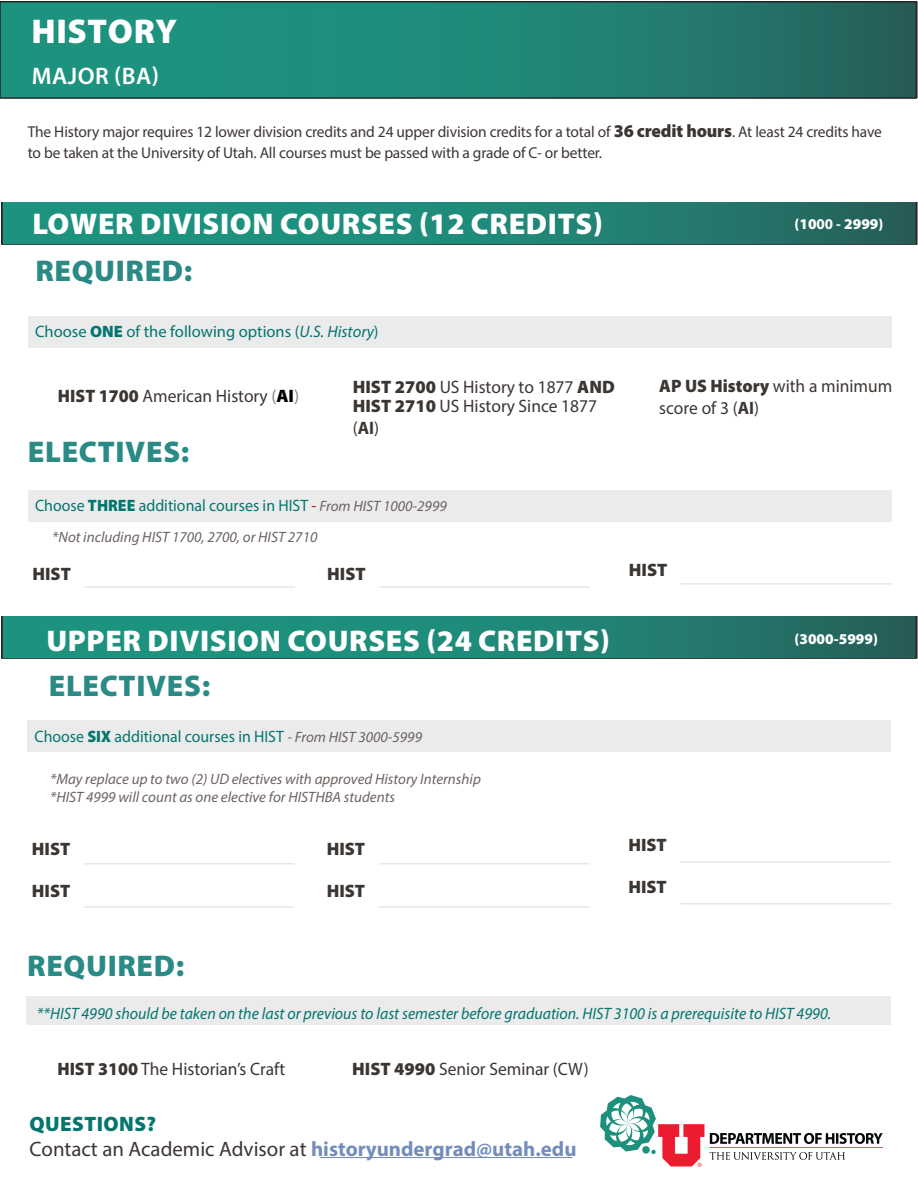
<style>
.page{position:relative;width:918px;height:1188px;background:#fff}
.page>*{position:absolute;margin:0;border:0;box-sizing:border-box;transform-origin:0 0}
.t1{font:900 34.5px "Myriad Pro";letter-spacing:.02em;color:#fff}
.t2{font:900 30px "Myriad Pro";letter-spacing:.02em;color:#fff}
.t3{font:900 30px "Myriad Pro";letter-spacing:.025em;color:#2a8a85}
.t4{font:600 24px "Myriad Pro";letter-spacing:.02em;color:#fff}
.t5{font:20.85px/25px "Myriad Pro";color:#3c3633}
.t6{font:18px/21.5px "Myriad Pro";color:#3c3633}
.t7{font:900 18px "Myriad Pro";color:#3c3633}
.t8{font:italic 16.5px "Myriad Pro";color:#04756f;scale:.96 1}
.t9{font:16.5px "Myriad Pro";color:#04756f;scale:.96 1}
.t10{font:16.5px "Myriad Pro";color:#04756f}
.t11{font:15.75px/21px "Myriad Pro";letter-spacing:-.01em;color:#3c3633}
.t12{font:italic 15px/18px "Myriad Pro";color:#6c6361}
.t13{font:900 15px "Myriad Pro";color:#fff}
.s1{font-weight:900;font-size:18px}
.s2{font-weight:900}
.s3{font-style:italic}
.s4{font-weight:700}
.s5{color:#88817e}
.s6{font-weight:900;color:#000}
.s7{color:#b8141b}
.s8{font-style:italic;font-size:15px;color:#6c6361}
.s9{font-weight:900;color:#04756f}
.s10{font-weight:700;color:#748cbd}
</style>
<div class="page">
<img style="left:1px;top:617px;width:917px;height:42px">
<img style="left:1px;top:203px;width:917px;height:42px">
<img style="left:0;top:1px;width:918px;height:98px">
<hr style="left:320px;top:1157px;width:252px;height:1px;background:#748cbd">
<div style="left:28px;top:317px;width:864px;height:31px;background:#ebebec"></div>
<div style="left:28px;top:491px;width:864px;height:31px;background:#ebebec"></div>
<hr style="left:85px;top:586px;width:210px;height:2px;background:#e6e7e8">
<hr style="left:379px;top:586px;width:211px;height:2px;background:#e6e7e8">
<hr style="left:681px;top:583px;width:211px;height:2px;background:#e6e7e8">
<div style="left:27px;top:721px;width:864px;height:31px;background:#ebebec"></div>
<hr style="left:84px;top:863px;width:211px;height:1px;background:#e6e7e8">
<hr style="left:84px;top:906px;width:211px;height:2px;background:#e6e7e8">
<hr style="left:379px;top:863px;width:210px;height:1px;background:#e6e7e8">
<hr style="left:379px;top:906px;width:210px;height:2px;background:#e6e7e8">
<hr style="left:681px;top:861px;width:210px;height:2px;background:#e6e7e8">
<hr style="left:681px;top:903px;width:210px;height:2px;background:#e6e7e8">
<div style="left:27px;top:997px;width:864px;height:28px;background:#ebebec"></div>
<img style="left:600px;top:1096px;width:282px;height:71px">
<h1 class="t1" style="left:32px;top:8px;width:147px">HISTORY</h1>
<h3 class="t4" style="left:32px;top:60px;width:129px">MAJOR (BA)</h3>
<p class="t11" style="left:28px;top:121px;width:856px">The History major requires 12 lower division credits and 24 upper division credits for a total of <span class="s1">36 credit hours</span>. At least 24 credits have to be taken at the University of Utah. All courses must be passed with a grade of C- or better.</p>
<h2 class="t2" style="left:32px;top:204px;width:572px">LOWER DIVISION COURSES (12 CREDITS)</h2>
<h2 class="t3" style="left:35px;top:250px;width:158px">REQUIRED:</h2>
<p class="t10" style="left:35px;top:321px;width:345px">Choose <span class="s2">ONE</span> of the following options (<span class="s3">U.S. History</span>)</p>
<p class="t13" style="left:795px;top:214px;width:90px">(10<span class="s4">00 -</span> 2999)</p>
<p class="t6" style="left:58px;top:385px;width:243px"><span class="s2">HIST 1700</span> American History <span class="s5">(</span><span class="s6">AI</span><span class="s5">)</span></p>
<p class="t6" style="left:659px;top:375px;width:235px"><span class="s2">AP US History</span> with a minimum score of 3 (<span class="s4">AI</span>)</p>
<p class="t6" style="left:353px;top:377px;width:264px;line-height:19.4px"><span class="s2">HIST 2700</span> US History to 1877 <span class="s2">AND<br>HIST 2710</span> US History Since 1877</p>
<p class="t6" style="left:353px;top:417px;width:28px">(<span class="s4">AI</span>)</p>
<h2 class="t3" style="left:28px;top:432px;width:163px">ELECTIVES:</h2>
<p class="t9" style="left:35px;top:495px;width:430px">Choose <span class="s2">THREE</span> additional courses in HIST <span class="s7">-</span> <span class="s8">From HIST 1000-2999</span></p>
<p class="t12" style="left:52px;top:527px;width:267px">*Not including HIST 1700, 2700, or HIST 2710</p>
<p class="t7" style="left:32px;top:562px;width:40px">HIST</p>
<p class="t7" style="left:327px;top:562px;width:40px">HIST</p>
<p class="t7" style="left:629px;top:558px;width:40px">HIST</p>
<h2 class="t2" style="left:46px;top:621px;width:565px">UPPER DIVISION COURSES (24 CREDITS)</h2>
<h2 class="t3" style="left:49px;top:666px;width:163px">ELECTIVES:</h2>
<p class="t9" style="left:35px;top:726px;width:405px">Choose <span class="s2">SIX</span> additional courses in HIST <span class="s8">- From HIST 3000-5999</span></p>
<p class="t12" style="left:50px;top:770px;width:432px">*May replace up to two (2) UD electives with approved History Internship *HIST 4999 will count as one elective for HISTHBA students</p>
<p class="t7" style="left:32px;top:837px;width:40px">HIST</p>
<p class="t7" style="left:32px;top:878px;width:40px">HIST</p>
<h2 class="t3" style="left:27px;top:946px;width:158px">REQUIRED:</h2>
<p class="t7" style="left:327px;top:837px;width:40px">HIST</p>
<p class="t7" style="left:327px;top:878px;width:40px">HIST</p>
<p class="t7" style="left:628px;top:833px;width:40px">HIST</p>
<p class="t7" style="left:628px;top:875px;width:40px">HIST</p>
<p class="t13" style="left:795px;top:629px;width:85px">(3000-5999)</p>
<p class="t8" style="left:37px;top:1003px;width:829px">**HIST 4990 should be taken on the last or previous to last semester before graduation. HIST 3100 is a prerequisite to HIST 4990.</p>
<p class="t6" style="left:57px;top:1058px;width:229px"><span class="s2">HIST 3100</span> The Historian’s Craft</p>
<p class="t6" style="left:352px;top:1058px;width:238px"><span class="s2">HIST 4990</span> Senior Seminar (CW)</p>
<h3 class="t5" style="left:29px;top:1111px;width:549px"><span class="s9">QUESTIONS?<br></span>Contact an Academic Advisor at <span class="s10">historyundergrad@utah.edu</span></h3>
</div>
